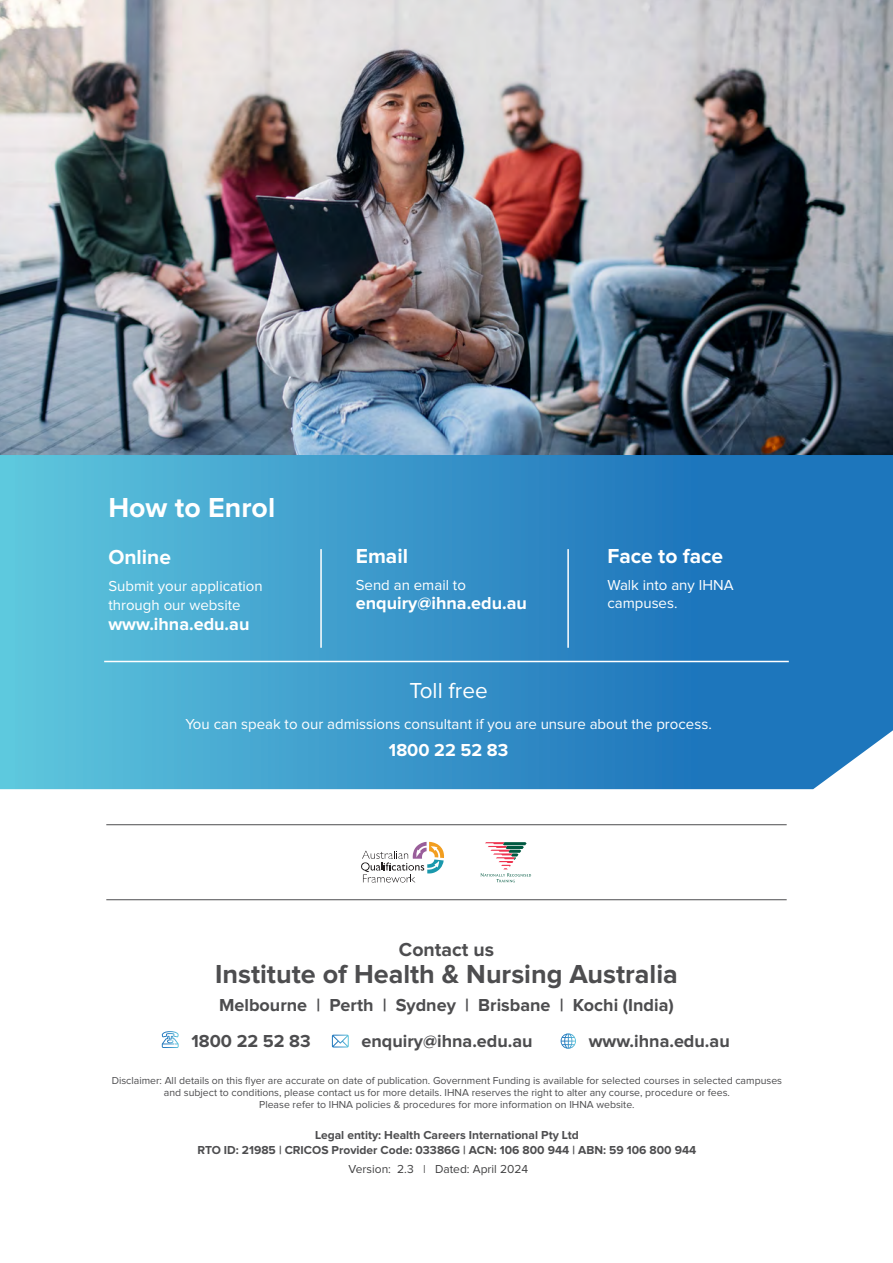
<style>
.page{position:relative;width:893px;height:1263px;background:#fff}
.page>*{position:absolute;margin:0;border:0;box-sizing:border-box;transform-origin:0 0}
.t1{font:700 28.5px "Proxima Nova";color:#fff}
.t2{font:700 27px "Proxima Nova";color:#4d4d4f}
.t3{font:22.5px "Proxima Nova";color:#fff}
.t4{font:700 21px "Proxima Nova";color:#fff}
.t5{font:700 19.5px "Proxima Nova";color:#4d4d4f}
.t6{font:700 18px/35.8px "Proxima Nova";color:#4d4d4f}
.t7{font:700 18px "Proxima Nova";color:#fff}
.t8{font:15px/19.5px "Proxima Nova";color:#fff}
.t9{font:700 12px/14.4px "Proxima Nova";color:#4d4d4f;text-align:center}
.t10{font:12px "Proxima Nova";color:#414142}
.t11{font:10.5px/12px "Proxima Nova";color:#4d4d4f;text-align:center}
.s1{font-weight:300}
</style>
<div class="page">
<img style="left:0;top:0;width:893px;height:455px">
<svg style="left:0;top:455px;width:893px;height:334px;background:#3995c9"></svg>
<hr style="left:320px;top:549px;width:2px;height:99px;background:#fff">
<hr style="left:567px;top:549px;width:2px;height:99px;background:#fff">
<hr style="left:104px;top:661px;width:685px;height:1px;background:#fff">
<svg style="left:162px;top:1031px;width:17px;height:17px"></svg>
<hr style="left:106px;top:824px;width:681px;height:1px;background:#4d4d4f">
<hr style="left:106px;top:899px;width:681px;height:1px;background:#4d4d4f">
<svg style="left:361px;top:842px;width:83px;height:41px"></svg>
<svg style="left:481px;top:842px;width:50px;height:40px"></svg>
<svg style="left:332px;top:1035px;width:17px;height:12px"></svg>
<svg style="left:561px;top:1033px;width:15px;height:16px"></svg>
<h1 class="t1" style="left:108px;top:495px;width:168px">How to Enrol</h1>
<h3 class="t4" style="left:108px;top:548px;width:64px">Online</h3>
<h3 class="t8" style="left:108px;top:576px;width:156px">Submit your application through our website</h3>
<h3 class="t7" style="left:108px;top:616px;width:143px">www.ihna.edu.au</h3>
<h3 class="t4" style="left:356px;top:547px;width:54px">Email</h3>
<h3 class="t8" style="left:356px;top:575px;width:112px">Send an email to</h3>
<h3 class="t7" style="left:356px;top:595px;width:173px">enquiry@ihna.edu.au</h3>
<h3 class="t4" style="left:607px;top:547px;width:117px">Face to face</h3>
<h3 class="t8" style="left:607px;top:576px;width:128px;line-height:18px">Walk into any IHNA campuses.</h3>
<h3 class="t3" style="left:410px;top:678px;width:80px">Toll free</h3>
<h3 class="t8" style="left:185px;top:714px;width:528px">You can speak to our admissions consultant if you are unsure about the process.</h3>
<h3 class="t7" style="left:389px;top:742px;width:121px">1800 22 52 83</h3>
<h3 class="t5" style="left:399px;top:940px;width:97px">Contact us</h3>
<h2 class="t2" style="left:215px;top:962px;width:464px">Institute of Health &amp; Nursing Australia</h2>
<h3 class="t6" style="left:191px;top:988px;width:484px;text-indent:28px">Melbourne | Perth | Sydney | Brisbane | Kochi (India)<br>1800 22 52 83</h3>
<h3 class="t6" style="left:361px;top:1023px;width:173px">enquiry@ihna.edu.au</h3>
<h3 class="t6" style="left:589px;top:1023px;width:143px">www.ihna.edu.au</h3>
<p class="t11" style="left:112px;top:1075px;width:672px">Disclaimer: All details on this flyer are accurate on date of publication. Government Funding is available for selected courses in selected campuses and subject to conditions, please contact us for more details. IHNA reserves the right to alter any course, procedure or fees.<br>Please refer to IHNA policies &amp; procedures for more information on IHNA website.</p>
<p class="t9" style="left:197px;top:1129px;width:500px">Legal entity: Health Careers International Pty Ltd<br>RTO ID: 21985 | CRICOS Provider Code: 03386G | ACN: 106 800 944 | ABN: 59 106 800 944</p>
<p class="t10" style="left:349px;top:1162px;width:181px">Version: 2.3 <span class="s1">I</span> Dated: April 2024</p>
</div>
